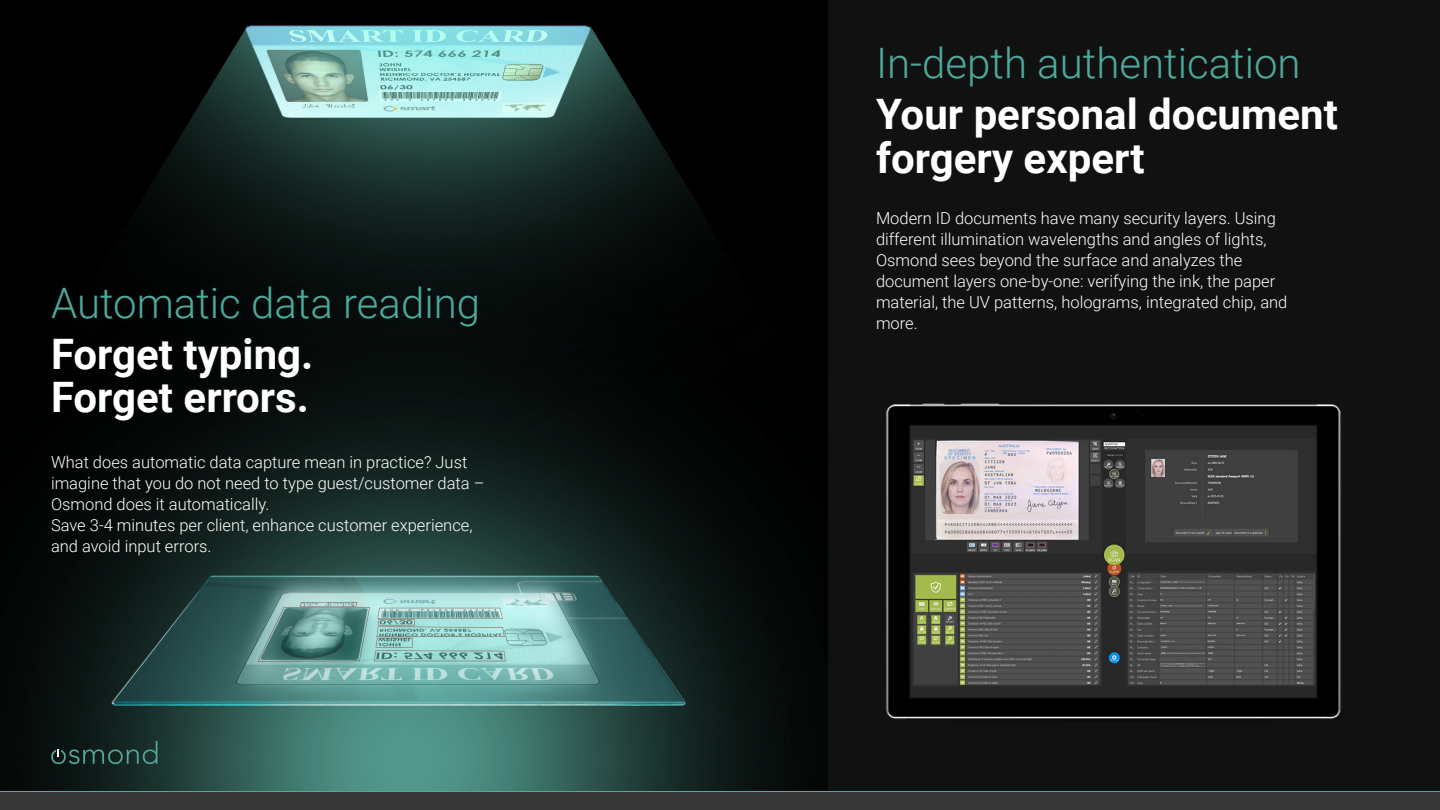
<style>
.page{position:relative;width:1440px;height:810px;background:#fff}
.page>*{position:absolute;margin:0;border:0;box-sizing:border-box;transform-origin:0 0}
.t1{font:700 42px/43.5px "Roboto";color:#fff}
.t2{font:300 42px "Roboto";color:#4da99c}
.t3{font:300 16.5px/21px "Roboto";color:#fff}
</style>
<div class="page">
<div style="left:828px;top:0;width:612px;height:810px;background:#111"></div>
<img style="left:0;top:8px;width:828px;height:783px">
<img style="left:886px;top:403px;width:455px;height:316px">
<svg style="left:51px;top:741px;width:106px;height:23px;background:#1e3935"></svg>
<div style="left:0;top:791px;width:1440px;height:19px;background:#363636"></div>
<p class="t2" style="left:51px;top:273px;width:431px">Automatic data reading</p>
<p class="t1" style="left:51px;top:330px;width:264px">Forget typing.<br>Forget errors.</p>
<p class="t3" style="left:51px;top:451px;width:435px">What does automatic data capture mean in practice? Just imagine that you do not need to type guest/customer data –<br>Osmond does it automatically.</p>
<p class="t3" style="left:51px;top:514px;width:423px">Save 3-4 minutes per client, enhance customer experience, and avoid input errors.</p>
<p class="t2" style="left:876px;top:34px;width:426px">In-depth authentication</p>
<p class="t1" style="left:876px;top:91px;width:463px">Your personal document</p>
<p class="t1" style="left:876px;top:134px;width:270px">forgery expert</p>
<p class="t3" style="left:876px;top:207px;width:413px">Modern ID documents have many security layers. Using different illumination wavelengths and angles of lights, Osmond sees beyond the surface and analyzes the document layers one-by-one: verifying the ink, the paper material, the UV patterns, holograms, integrated chip, and more.</p>
</div>
